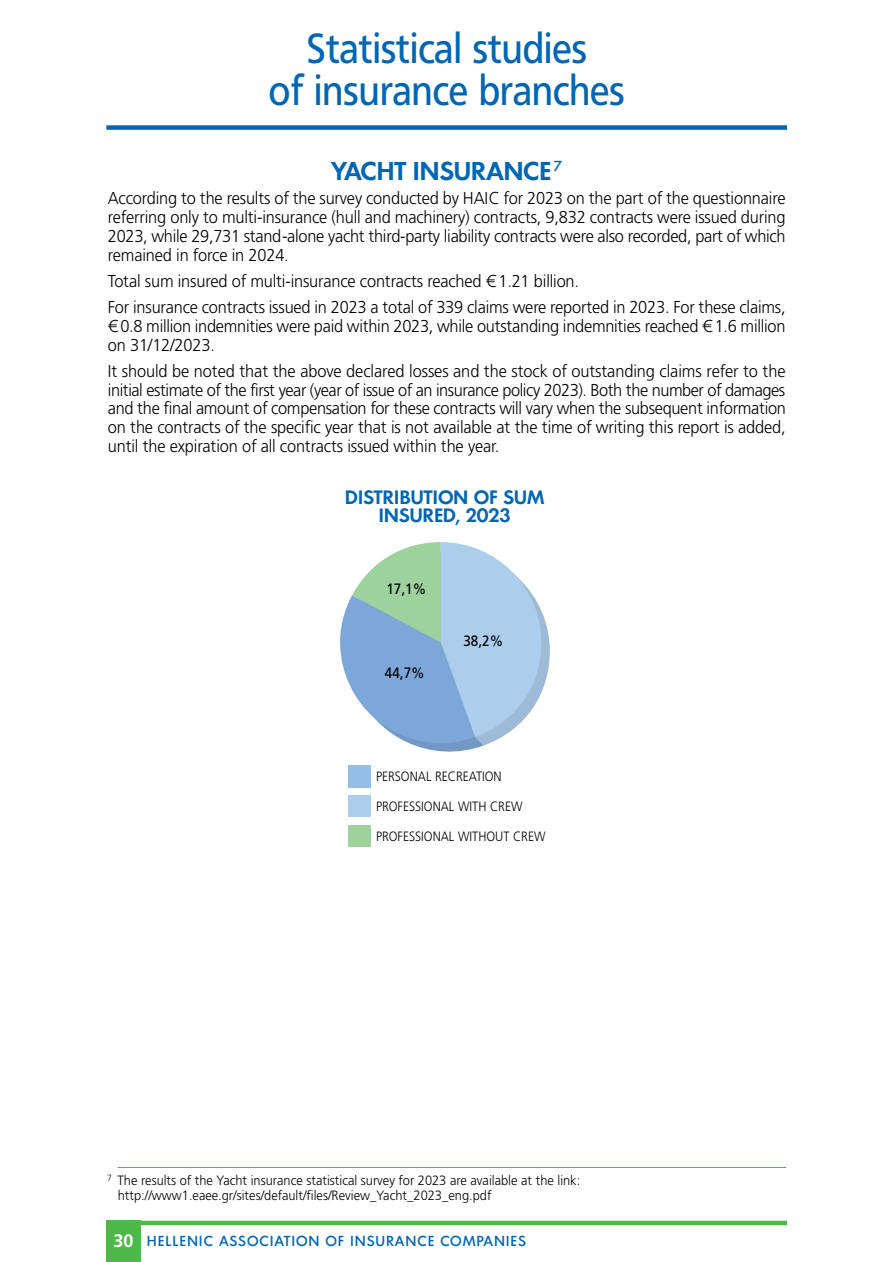
<style>
.page{position:relative;width:893px;height:1262px;background:#fff}
.page>*{position:absolute;margin:0;border:0;box-sizing:border-box;transform-origin:0 0}
.t1{font:42px/42px "PF Catalog";letter-spacing:-.02em;color:#0066b3;text-align:center;scale:.9 1}
.t2{font:24px "Art Futur H Bold";letter-spacing:-.025em;color:#0066b3}
.t3{font:18px/18px "Art Futur H Bold";letter-spacing:-.02em;color:#0066b3;text-align:center}
.t4{font:300 17.25px/18.8px "PF Catalog";letter-spacing:-.01em;color:#000;text-align:justify;scale:.95 1}
.t5{font:15px "PF Catalog";color:#000;scale:.9 1}
.t6{font:300 13.5px/15px "PF Catalog";color:#000;scale:.95 1}
.t7{font:300 13.5px "PF Catalog";color:#000;scale:.9 1}
.t8{font:13.5px "Art Futur H Demi";letter-spacing:.065em;color:#0066b3}
.s1{font-family:"PF Catalog";font-weight:700;font-size:18px;color:#fff}
</style>
<div class="page">
<svg style="left:340px;top:542px;width:210px;height:210px"></svg>
<svg style="left:349px;top:766px;width:21px;height:21px"></svg>
<svg style="left:349px;top:795px;width:21px;height:22px"></svg>
<svg style="left:349px;top:825px;width:21px;height:21px"></svg>
<div style="left:106px;top:1220px;width:34px;height:42px;background:#4eb848"></div>
<div style="left:140px;top:1220px;width:647px;height:5px;background:#4eb848"></div>
<div style="left:106px;top:125px;width:681px;height:5px;background:#0066b3"></div>
<hr style="left:118px;top:1167px;width:668px;height:1px;background:#4eb848">
<h1 class="t1" style="left:268px;top:30px;width:397px">Statistical studies<br>of insurance branches</h1>
<h2 class="t2" style="left:331px;top:161px;width:233px">YACHT INSURANCE <sup>7</sup></h2>
<p class="t4" style="left:108px;top:190px;width:715px">According to the results of the survey conducted by HAIC for 2023 on the part of the questionnaire referring only to multi-insurance (hull and machinery) contracts, 9,832 contracts were issued during 2023, while 29,731 stand-alone yacht third-party liability contracts were also recorded, part of which remained in force in 2024.</p>
<p class="t4" style="left:108px;top:269px;width:715px;line-height:26.2px">Total sum insured of multi-insurance contracts reached ú1.21 billion.<br>For insurance contracts issued in 2023 a total of 339 claims were reported in 2023. For these claims,</p>
<p class="t4" style="left:108px;top:318px;width:714px">ú0.8 million indemnities were paid within 2023, while outstanding indemnities reached ú1.6 million on 31/12/2023.</p>
<p class="t4" style="left:108px;top:363px;width:715px">It should be noted that the above declared losses and the stock of outstanding claims refer to the initial estimate of the first year (year of issue of an insurance policy 2023). Both the number of damages and the final amount of compensation for these contracts will vary when the subsequent information on the contracts of the specific year that is not available at the time of writing this report is added, until the expiration of all contracts issued within the year.</p>
<p class="t3" style="left:345px;top:489px;width:201px">DISTRIBUTION OF SUM<br>INSURED, 2023</p>
<p class="t5" style="left:386px;top:582px;width:46px">17,1%</p>
<p class="t5" style="left:385px;top:666px;width:46px">44,7%</p>
<p class="t5" style="left:463px;top:634px;width:46px">38,2%</p>
<p class="t7" style="left:376px;top:770px;width:141px">PERSONAL RECREATION</p>
<p class="t7" style="left:376px;top:800px;width:164px">PROFESSIONAL WITH CREW</p>
<p class="t7" style="left:376px;top:830px;width:190px">PROFESSIONAL WITHOUT CREW</p>
<p class="t6" style="left:118px;top:1173px;width:488px;text-indent:-11px"><sup>7</sup> The results of the Yacht insurance statistical survey for 2023 are available at the link: http://www1.eaee.gr/sites/default/files/Review_Yacht_2023_eng.pdf</p>
<p class="t8" style="left:113px;top:1234px;width:414px"><span class="s1">30</span> HELLENIC ASSOCIATION OF INSURANCE COMPANIES</p>
</div>
